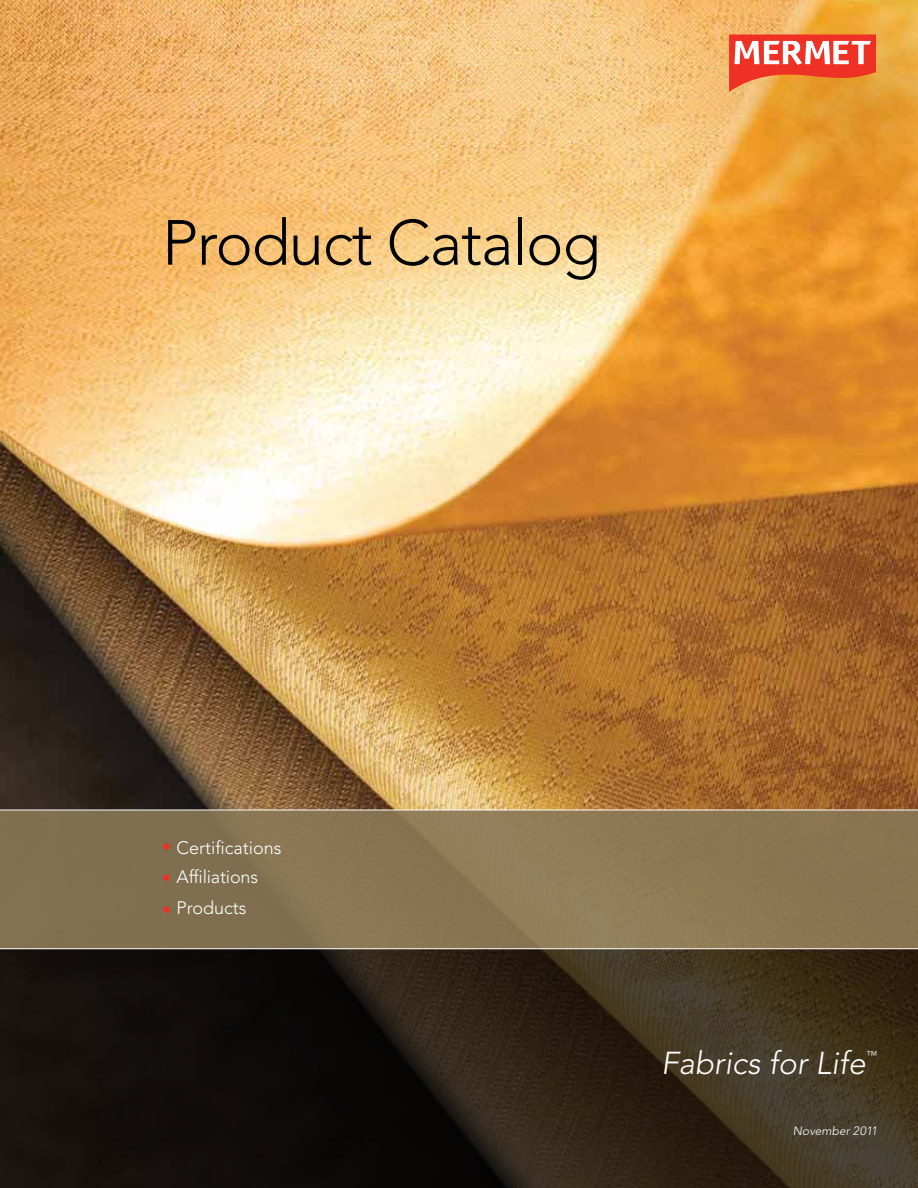
<style>
.page{position:relative;width:918px;height:1188px;background:#fff}
.page>*{position:absolute;margin:0;border:0;box-sizing:border-box;transform-origin:0 0}
.t1{font:300 63px "Avenir LT Std";letter-spacing:-.02em;color:#000}
.t2{font:italic 300 31.5px "Avenir LT Std";color:#fff}
.t3{font:300 18px "Avenir LT Std";color:#fff}
.t4{font:italic 300 12px "Avenir";color:#fff}
.t5{font:300 11.4px "Avenir LT Std";color:#fff}
.s1{color:#ee3124}
</style>
<div class="page">
<img style="left:0;top:0;width:918px;height:810px">
<div style="left:0;top:810px;width:918px;height:139px;background:#8a7856"></div>
<svg style="left:0;top:949px;width:918px;height:239px;background:#251d13"></svg>
<div style="left:654px;top:0;width:264px;height:244px;background:#000;opacity:.35"></div>
<svg style="left:729px;top:35px;width:147px;height:57px"></svg>
<hr style="left:0;top:948px;width:918px;height:1px;background:#fff">
<hr style="left:0;top:810px;width:918px;height:1px;background:#fff">
<h1 class="t1" style="left:162px;top:206px;width:440px">Product Catalog</h1>
<p class="t3" style="left:162px;top:838px;width:121px"><span class="s1">•</span> Certifications</p>
<p class="t3" style="left:162px;top:866px;width:98px"><span class="s1">•</span> Affiliations</p>
<p class="t3" style="left:162px;top:898px;width:86px"><span class="s1">•</span> Products</p>
<h2 class="t2" style="left:661px;top:1045px;width:206px">Fabrics for Life</h2>
<p class="t5" style="left:866px;top:1048px;width:13px">™</p>
<p class="t4" style="left:793px;top:1124px;width:86px">November 2011</p>
</div>
